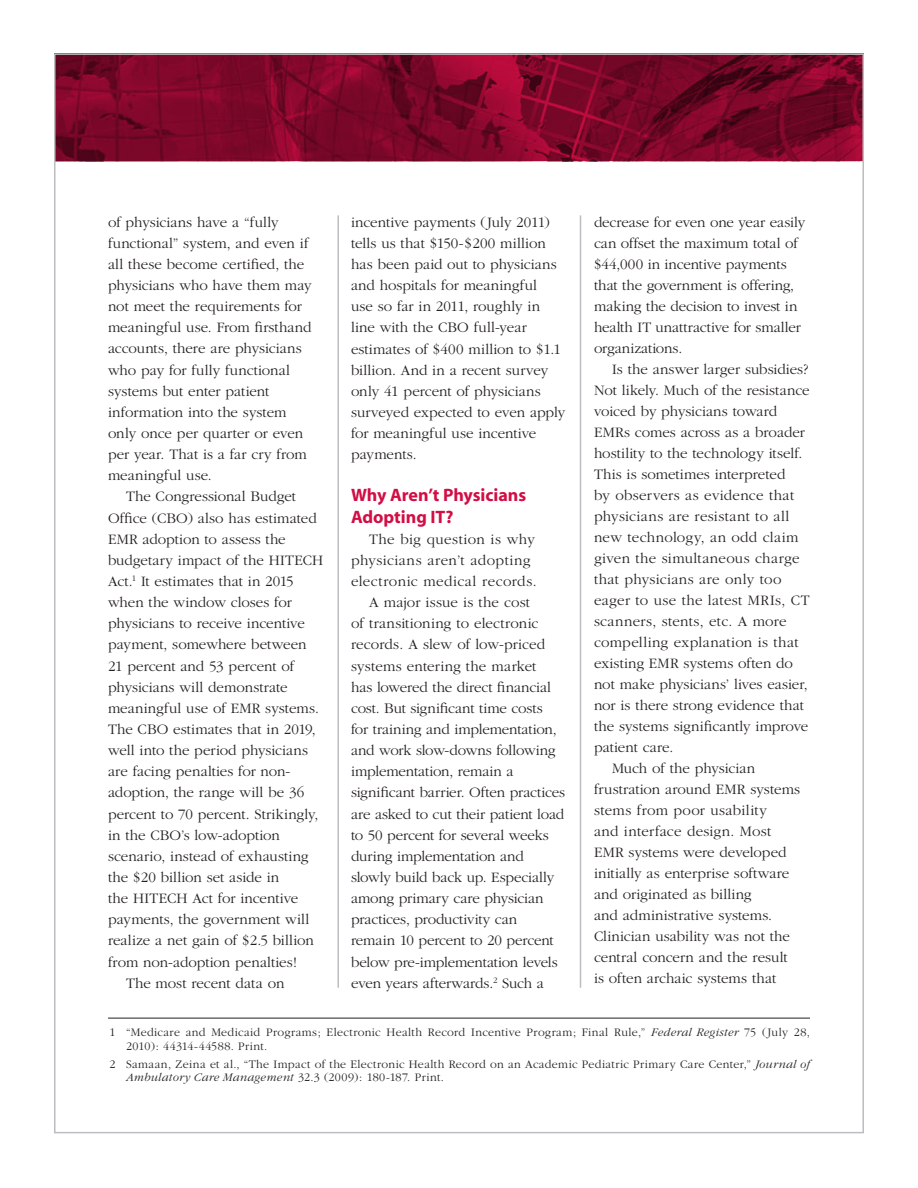
<style>
.page{position:relative;width:918px;height:1188px;background:#fff}
.page>*{position:absolute;margin:0;border:0;box-sizing:border-box;transform-origin:0 0}
.Subhead_1{font:700 18px/21.1px "Myriad";color:#d20d44}
.Body_1{font:300 15px/21.1px "Garamond";color:#231f20}
.Body_1-2{font:300 15px/21.1px "Garamond";letter-spacing:.03em;color:#231f20}
.Footnote_1{font:300 12px/13.5px "Garamond";letter-spacing:.03em;color:#231f20}
.s1{font-style:italic}
</style>
<div class="page">
<img style="left:57px;top:56px;width:804px;height:105px">
<hr style="left:580px;top:215px;width:1px;height:773px;background:#bcbdc0">
<hr style="left:338px;top:215px;width:1px;height:773px;background:#bcbdc0">
<hr style="left:108px;top:1018px;width:702px;height:1px;background:#231f20">
<p class="Body_1" style="left:108px;top:212px;width:205px">of physicians have a “fully functional” system, and even if all these become certified, the physicians who have them may not meet the requirements for meaningful use. From firsthand accounts, there are physicians who pay for fully functional systems but enter patient information into the system only once per quarter or even per year. That is a far cry from meaningful use.</p>
<p class="Body_1" style="left:108px;top:486px;width:217px;text-indent:18px">The Congressional Budget<br>Office (CBO) also has estimated<br>EMR adoption to assess the budgetary impact of the HITECH<br>Act.<sup>1</sup> It estimates that in 2015 when the window closes for physicians to receive incentive payment, somewhere between<br>21 percent and 53 percent of physicians will demonstrate meaningful use of EMR systems.<br>The CBO estimates that in 2019, well into the period physicians are facing penalties for non&shy;adoption, the range will be 36 percent to 70 percent. Strikingly, in the CBO’s low-adoption scenario, instead of exhausting the $20 billion set aside in<br>the HITECH Act for incentive payments, the government will realize a net gain of $2.5 billion from non-adoption penalties!</p>
<p class="Body_1" style="left:126px;top:973px;width:160px">The most recent data on</p>
<p class="Body_1" style="left:351px;top:212px;width:216px">incentive payments (July 2011) tells us that $150-$200 million has been paid out to physicians and hospitals for meaningful<br>use so far in 2011, roughly in line with the CBO full-year estimates of $400 million to $1.1 billion. And in a recent survey only 41 percent of physicians surveyed expected to even apply for meaningful use incentive payments.</p>
<p class="Subhead_1" style="left:351px;top:485px;width:177px">Why Aren’t Physicians<br>Adopting IT?</p>
<p class="Body_1-2" style="left:351px;top:529px;width:187px;text-indent:18px">The big question is why physicians aren’t adopting electronic medical records.</p>
<p class="Body_1" style="left:351px;top:592px;width:216px;text-indent:18px">A major issue is the cost<br>of transitioning to electronic records. A slew of low-priced systems entering the market<br>has lowered the direct financial cost. But significant time costs<br>for training and implementation, and work slow-downs following implementation, remain a significant barrier. Often practices are asked to cut their patient load to 50 percent for several weeks during implementation and slowly build back up. Especially among primary care physician practices, productivity can remain 10 percent to 20 percent below pre-implementation levels even years afterwards.<sup>2</sup> Such a</p>
<p class="Body_1" style="left:594px;top:212px;width:213px">decrease for even one year easily can offset the maximum total of $44,000 in incentive payments that the government is offering, making the decision to invest in health IT unattractive for smaller organizations.</p>
<p class="Body_1" style="left:594px;top:359px;width:217px;text-indent:18px">Is the answer larger subsidies?<br>Not likely. Much of the resistance voiced by physicians toward<br>EMRs comes across as a broader hostility to the technology itself.<br>This is sometimes interpreted<br>by observers as evidence that physicians are resistant to all new technology, an odd claim given the simultaneous charge that physicians are only too eager to use the latest MRIs, CT scanners, stents, etc. A more compelling explanation is that existing EMR systems often do not make physicians’ lives easier, nor is there strong evidence that the systems significantly improve patient care.</p>
<p class="Body_1" style="left:594px;top:758px;width:208px;text-indent:18px">Much of the physician frustration around EMR systems stems from poor usability<br>and interface design. Most<br>EMR systems were developed initially as enterprise software and originated as billing<br>and administrative systems.<br>Clinician usability was not the central concern and the result is often archaic systems that</p>
<p class="Footnote_1" style="left:126px;top:1026px;width:686px;text-indent:-16px">1 “Medicare and Medicaid Programs; Electronic Health Record Incentive Program; Final Rule,” <span class="s1">Federal Register</span> 75 (July 28,<br>2010): 44314-44588. Print.</p>
<p class="Footnote_1" style="left:126px;top:1058px;width:685px;text-indent:-16px">2 Samaan, Zeina et al., “The Impact of the Electronic Health Record on an Academic Pediatric Primary Care Center,” <span class="s1">Journal of<br>Ambulatory Care Management</span> 32.3 (2009): 180-187. Print.</p>
</div>
